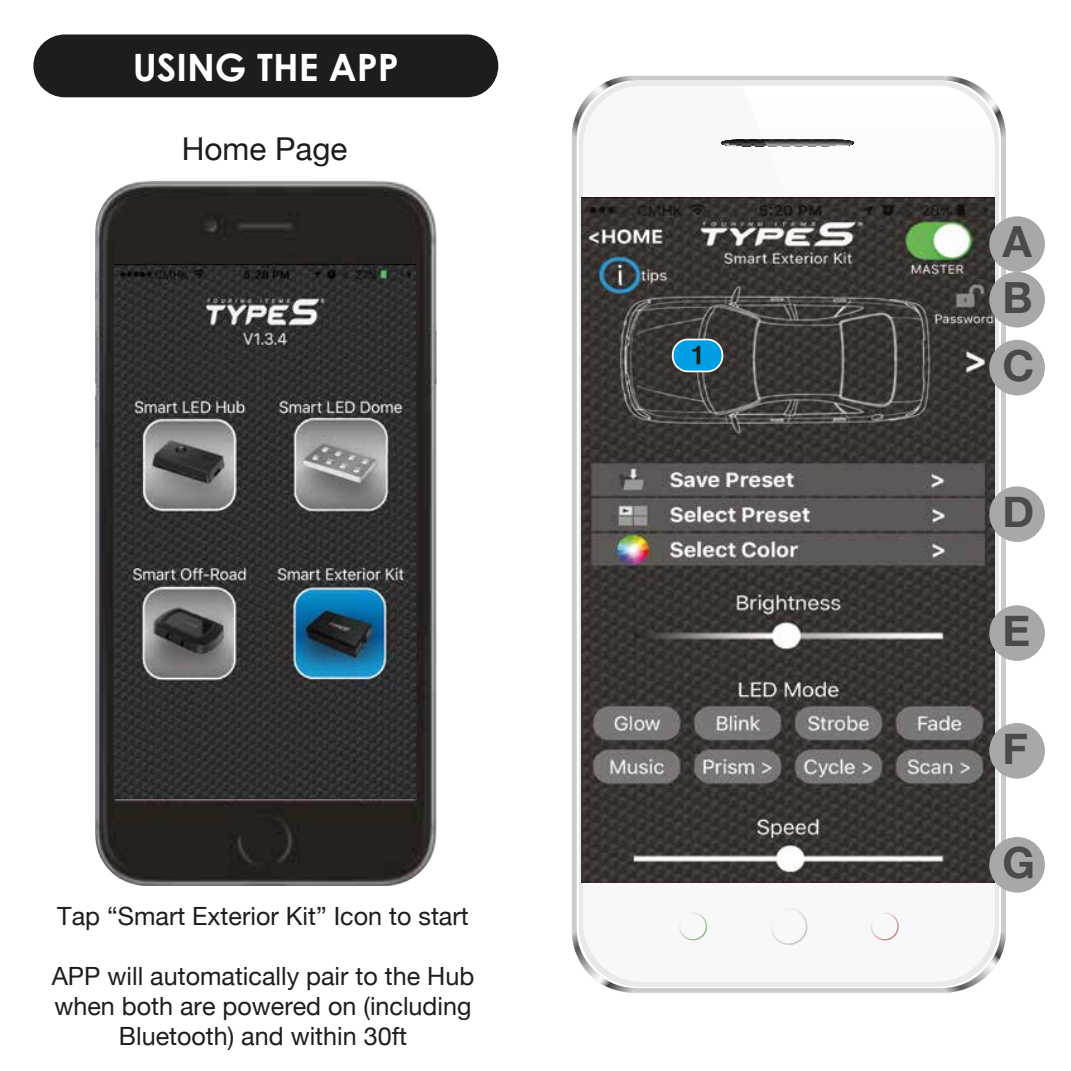
<style>
.page{position:relative;width:1071px;height:1071px;background:#fff}
.page>*{position:absolute;margin:0;border:0;box-sizing:border-box;transform-origin:0 0}
.t1{font:700 42.88px/55.6px "Helvetica Neue";color:#4b4a4a}
.t2{font:700 37.62px "Century Gothic";color:#fff}
.t3{font:31.5px "Helvetica Neue";color:#1d1d1b}
.t4{font:25.2px/30.1px "Helvetica Neue";color:#1d1d1b;text-align:center}
</style>
<div class="page">
<div style="left:583px;top:86px;width:412px;height:896px;background:#f9f8f9;border-radius:59px"></div>
<svg style="left:771px;top:908px;width:37px;height:37px"></svg>
<svg style="left:679px;top:912px;width:28px;height:29px"></svg>
<svg style="left:871px;top:912px;width:28px;height:29px"></svg>
<svg style="left:721px;top:76px;width:285px;height:125px"></svg>
<svg style="left:571px;top:76px;width:64px;height:62px"></svg>
<svg style="left:944px;top:928px;width:62px;height:65px"></svg>
<svg style="left:571px;top:931px;width:64px;height:62px"></svg>
<div style="left:33px;top:34px;width:465px;height:63px;background:#1d1d1b;border-radius:31px"></div>
<img style="left:95px;top:181px;width:342px;height:705px">
<img style="left:115px;top:265px;width:300px;height:534px">
<img style="left:582px;top:197px;width:412px;height:685px">
<div style="left:989px;top:216px;width:56px;height:56px;background:#a8a8a8;border-radius:50%"></div>
<div style="left:989px;top:272px;width:56px;height:56px;background:#a8a8a8;border-radius:50%"></div>
<div style="left:989px;top:340px;width:56px;height:55px;background:#a8a8a8;border-radius:50%"></div>
<div style="left:989px;top:486px;width:56px;height:56px;background:#a8a8a8;border-radius:50%"></div>
<div style="left:989px;top:605px;width:56px;height:56px;background:#a8a8a8;border-radius:50%"></div>
<div style="left:989px;top:723px;width:56px;height:56px;background:#a8a8a8;border-radius:50%"></div>
<div style="left:989px;top:837px;width:56px;height:56px;background:#a8a8a8;border-radius:50%"></div>
<div style="left:673px;top:339px;width:49px;height:32px;background:#009fe3;border-radius:15px"></div>
<div style="left:672px;top:339px;width:51px;height:33px;border:2px solid #fff;border-radius:15px"></div>
<svg style="left:692px;top:346px;width:8px;height:18px"></svg>
<h2 class="t2" style="left:133px;top:44px;width:268px">USING THE APP</h2>
<p class="t3" style="left:182px;top:126px;width:167px">Home Page</p>
<p class="t4" style="left:57px;top:902px;width:413px">Tap “Smart Exterior Kit” Icon to start</p>
<p class="t4" style="left:52px;top:963px;width:424px">APP will automatically pair to the Hub when both are powered on (including<br>Bluetooth) and within 30ft</p>
<h1 class="t1" style="left:1002px;top:215px;width:32px">A<br>B</h1>
<h1 class="t1" style="left:1002px;top:339px;width:33px">C</h1>
<h1 class="t1" style="left:1002px;top:485px;width:33px">D</h1>
<h1 class="t1" style="left:1002px;top:604px;width:29px">E</h1>
<h1 class="t1" style="left:1002px;top:722px;width:27px">F</h1>
<h1 class="t1" style="left:1002px;top:836px;width:34px">G</h1>
</div>
